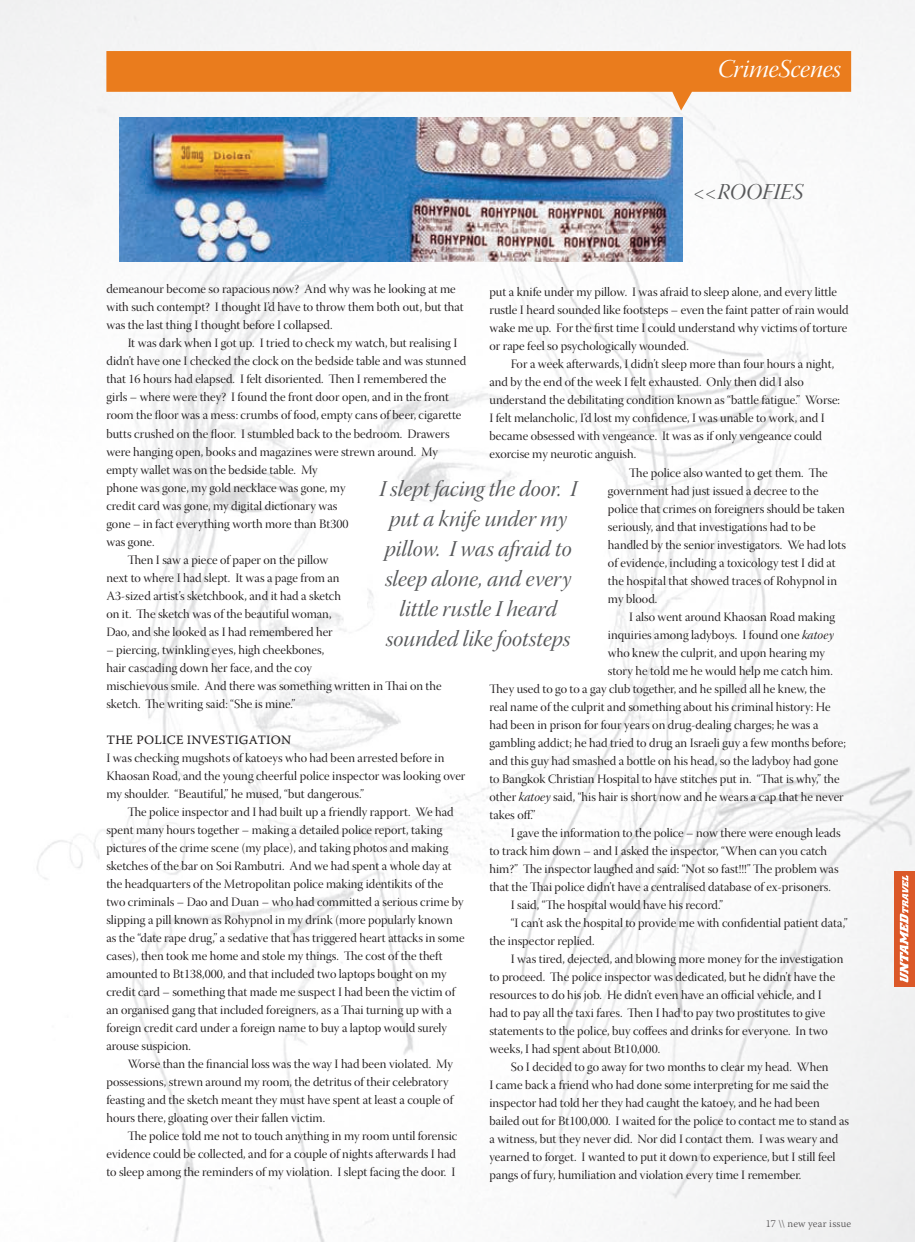
<style>
.page{position:relative;width:915px;height:1242px;background:#fff}
.page>*{position:absolute;margin:0;border:0;box-sizing:border-box;transform-origin:0 0}
.t1{font:25.5px "Warnock Pro It Disp";letter-spacing:-.005em;color:#fff}
.t2{font:22.5px/30px "Warnock Pro It Disp";color:#57585a;text-align:center}
.t3{font:12.75px/18px "Warnock Pro Disp";color:#231f20}
.t4{font:12.75px "Warnock Pro Capt";letter-spacing:.015em;color:#231f20}
.t5{font:300 10.5px "Warnock Pro";letter-spacing:.02em;color:#231f20}
.s1{font-family:"Warnock Pro It Disp"}
</style>
<div class="page">
<img style="left:0;top:0;width:914px;height:1242px">
<svg style="left:106px;top:51px;width:744px;height:60px"></svg>
<img style="left:119px;top:118px;width:563px;height:143px">
<div style="left:893px;top:871px;width:21px;height:115px;background:#db5828"></div>
<svg style="left:899px;top:875px;width:9px;height:107px"></svg>
<h1 class="t1" style="left:717px;top:55px;width:125px">CrimeScenes</h1>
<h2 class="t2" style="left:693px;top:180px;width:111px">&lt;&lt;ROOFIES</h2>
<p class="t3" style="left:106px;top:282px;width:359px">demeanour become so rapacious now? And why was he looking at me with such contempt? I thought I’d have to throw them both out, but that was the last thing I thought before I collapsed.</p>
<p class="t3" style="left:128px;top:336px;width:331px">It was dark when I got up. I tried to check my watch, but realising I</p>
<p class="t3" style="left:106px;top:354px;width:361px">didn’t have one I checked the clock on the bedside table and was stunned</p>
<p class="t3" style="left:106px;top:372px;width:341px">that 16 hours had elapsed. I felt disoriented. Then I remembered the</p>
<p class="t3" style="left:106px;top:390px;width:344px">girls – where were they? I found the front door open, and in the front</p>
<p class="t3" style="left:106px;top:408px;width:356px">room the floor was a mess: crumbs of food, empty cans of beer, cigarette</p>
<p class="t3" style="left:106px;top:426px;width:344px">butts crushed on the floor. I stumbled back to the bedroom. Drawers</p>
<p class="t3" style="left:106px;top:444px;width:333px">were hanging open, books and magazines were strewn around. My</p>
<p class="t3" style="left:106px;top:462px;width:213px">empty wallet was on the bedside table. My</p>
<p class="t3" style="left:106px;top:480px;width:240px">phone was gone, my gold necklace was gone, my</p>
<p class="t3" style="left:106px;top:498px;width:232px">credit card was gone, my digital dictionary was</p>
<p class="t3" style="left:106px;top:516px;width:243px">gone – in fact everything worth more than Bt300</p>
<p class="t3" style="left:106px;top:534px;width:50px">was gone.</p>
<p class="t3" style="left:128px;top:552px;width:202px">Then I saw a piece of paper on the pillow</p>
<p class="t3" style="left:106px;top:570px;width:235px">next to where I had slept. It was a page from an</p>
<p class="t3" style="left:106px;top:588px;width:236px">A3-sized artist’s sketchbook, and it had a sketch</p>
<p class="t3" style="left:106px;top:606px;width:226px">on it. The sketch was of the beautiful woman,</p>
<p class="t3" style="left:106px;top:624px;width:228px">Dao, and she looked as I had remembered her</p>
<p class="t3" style="left:106px;top:642px;width:336px">– piercing, twinkling eyes, high cheekbones,<br>hair cascading down her face, and the coy<br>mischievous smile. And there was something written in Thai on the sketch. The writing said: “She is mine.”</p>
<p class="t4" style="left:106px;top:732px;width:186px">THE POLICE INVESTIGATION</p>
<p class="t3" style="left:106px;top:750px;width:360px">I was checking mugshots of katoeys who had been arrested before in<br>Khaosan Road, and the young cheerful police inspector was looking over my shoulder. “Beautiful,” he mused, “but dangerous.”</p>
<p class="t3" style="left:106px;top:804px;width:359px;text-indent:21px">The police inspector and I had built up a friendly rapport. We had spent many hours together – making a detailed police report, taking pictures of the crime scene (my place), and taking photos and making sketches of the bar on Soi Rambutri. And we had spent a whole day at the headquarters of the Metropolitan police making identikits of the two criminals – Dao and Duan – who had committed a serious crime by slipping a pill known as Rohypnol in my drink (more popularly known as the “date rape drug,” a sedative that has triggered heart attacks in some cases), then took me home and stole my things. The cost of the theft amounted to Bt138,000, and that included two laptops bought on my credit card – something that made me suspect I had been the victim of an organised gang that included foreigners, as a Thai turning up with a foreign credit card under a foreign name to buy a laptop would surely arouse suspicion.</p>
<p class="t3" style="left:106px;top:1056px;width:348px;text-indent:21px">Worse than the financial loss was the way I had been violated. My possessions, strewn around my room, the detritus of their celebratory feasting and the sketch meant they must have spent at least a couple of hours there, gloating over their fallen victim.</p>
<p class="t3" style="left:106px;top:1128px;width:352px;text-align:justify;text-indent:21px">The police told me not to touch anything in my room until forensic evidence could be collected, and for a couple of nights afterwards I had to sleep among the reminders of my violation. I slept facing the door. I</p>
<p class="t3" style="left:489px;top:285px;width:360px">put a knife under my pillow. I was afraid to sleep alone, and every little rustle I heard sounded like footsteps – even the faint patter of rain would wake me up. For the first time I could understand why victims of torture or rape feel so psychologically wounded.</p>
<p class="t3" style="left:510px;top:357px;width:325px">For a week afterwards, I didn’t sleep more than four hours a night,</p>
<p class="t3" style="left:489px;top:375px;width:316px">and by the end of the week I felt exhausted. Only then did I also</p>
<p class="t3" style="left:489px;top:393px;width:352px">understand the debilitating condition known as “battle fatigue.” Worse:</p>
<p class="t3" style="left:489px;top:411px;width:337px">I felt melancholic, I’d lost my confidence, I was unable to work, and I</p>
<p class="t3" style="left:489px;top:429px;width:334px">became obsessed with vengeance. It was as if only vengeance could</p>
<p class="t3" style="left:489px;top:447px;width:148px">exorcise my neurotic anguish.</p>
<p class="t3" style="left:629px;top:465px;width:200px">The police also wanted to get them. The</p>
<p class="t3" style="left:607px;top:483px;width:212px">government had just issued a decree to the</p>
<p class="t3" style="left:607px;top:501px;width:238px">police that crimes on foreigners should be taken</p>
<p class="t3" style="left:607px;top:519px;width:209px">seriously, and that investigations had to be</p>
<p class="t3" style="left:607px;top:537px;width:239px">handled by the senior investigators. We had lots</p>
<p class="t3" style="left:607px;top:555px;width:229px">of evidence, including a toxicology test I did at</p>
<p class="t3" style="left:607px;top:573px;width:230px">the hospital that showed traces of Rohypnol in</p>
<p class="t3" style="left:607px;top:591px;width:51px">my blood.</p>
<p class="t3" style="left:629px;top:609px;width:207px">I also went around Khaosan Road making</p>
<p class="t3" style="left:607px;top:627px;width:227px">inquiries among ladyboys. I found one <span class="s1">katoey</span></p>
<p class="t3" style="left:607px;top:645px;width:218px">who knew the culprit, and upon hearing my</p>
<p class="t3" style="left:607px;top:663px;width:226px">story he told me he would help me catch him.</p>
<p class="t3" style="left:489px;top:681px;width:337px">They used to go to a gay club together, and he spilled all he knew, the</p>
<p class="t3" style="left:489px;top:699px;width:342px">real name of the culprit and something about his criminal history: He</p>
<p class="t3" style="left:489px;top:717px;width:330px">had been in prison for four years on drug-dealing charges; he was a</p>
<p class="t3" style="left:489px;top:735px;width:358px">gambling addict; he had tried to drug an Israeli guy a few months before;</p>
<p class="t3" style="left:489px;top:753px;width:350px">and this guy had smashed a bottle on his head, so the ladyboy had gone</p>
<p class="t3" style="left:489px;top:771px;width:351px">to Bangkok Christian Hospital to have stitches put in. “That is why,” the</p>
<p class="t3" style="left:489px;top:789px;width:355px">other <span class="s1">katoey</span> said, “his hair is short now and he wears a cap that he never</p>
<p class="t3" style="left:489px;top:807px;width:47px">takes off.”</p>
<p class="t3" style="left:510px;top:825px;width:331px">I gave the information to the police – now there were enough leads</p>
<p class="t3" style="left:489px;top:843px;width:339px">to track him down – and I asked the inspector, “When can you catch</p>
<p class="t3" style="left:489px;top:861px;width:350px">him?” The inspector laughed and said: “Not so fast!!!” The problem was</p>
<p class="t3" style="left:489px;top:879px;width:343px">that the Thai police didn’t have a centralised database of ex-prisoners.</p>
<p class="t3" style="left:510px;top:897px;width:214px">I said, “The hospital would have his record.”</p>
<p class="t3" style="left:510px;top:915px;width:338px">“I can’t ask the hospital to provide me with confidential patient data,”</p>
<p class="t3" style="left:489px;top:933px;width:107px">the inspector replied.</p>
<p class="t3" style="left:510px;top:951px;width:334px">I was tired, dejected, and blowing more money for the investigation</p>
<p class="t3" style="left:489px;top:969px;width:347px">to proceed. The police inspector was dedicated, but he didn’t have the</p>
<p class="t3" style="left:489px;top:987px;width:334px">resources to do his job. He didn’t even have an official vehicle, and I</p>
<p class="t3" style="left:489px;top:1005px;width:337px">had to pay all the taxi fares. Then I had to pay two prostitutes to give</p>
<p class="t3" style="left:489px;top:1023px;width:340px">statements to the police, buy coffees and drinks for everyone. In two</p>
<p class="t3" style="left:489px;top:1041px;width:172px">weeks, I had spent about Bt10,000.</p>
<p class="t3" style="left:510px;top:1059px;width:319px">So I decided to go away for two months to clear my head. When</p>
<p class="t3" style="left:489px;top:1077px;width:341px">I came back a friend who had done some interpreting for me said the</p>
<p class="t3" style="left:489px;top:1095px;width:332px">inspector had told her they had caught the katoey, and he had been</p>
<p class="t3" style="left:489px;top:1113px;width:361px">bailed out for Bt100,000. I waited for the police to contact me to stand as</p>
<p class="t3" style="left:489px;top:1131px;width:350px">a witness, but they never did. Nor did I contact them. I was weary and</p>
<p class="t3" style="left:489px;top:1149px;width:347px">yearned to forget. I wanted to put it down to experience, but I still feel</p>
<p class="t3" style="left:489px;top:1167px;width:313px">pangs of fury, humiliation and violation every time I remember.</p>
<h2 class="t2" style="left:379px;top:477px;width:199px">I slept facing the door. I put a knife under my pillow. I was afraid to sleep alone, and every little rustle I heard sounded like footsteps</h2>
<p class="t5" style="left:765px;top:1217px;width:87px">17 \\ new year issue</p>
</div>
